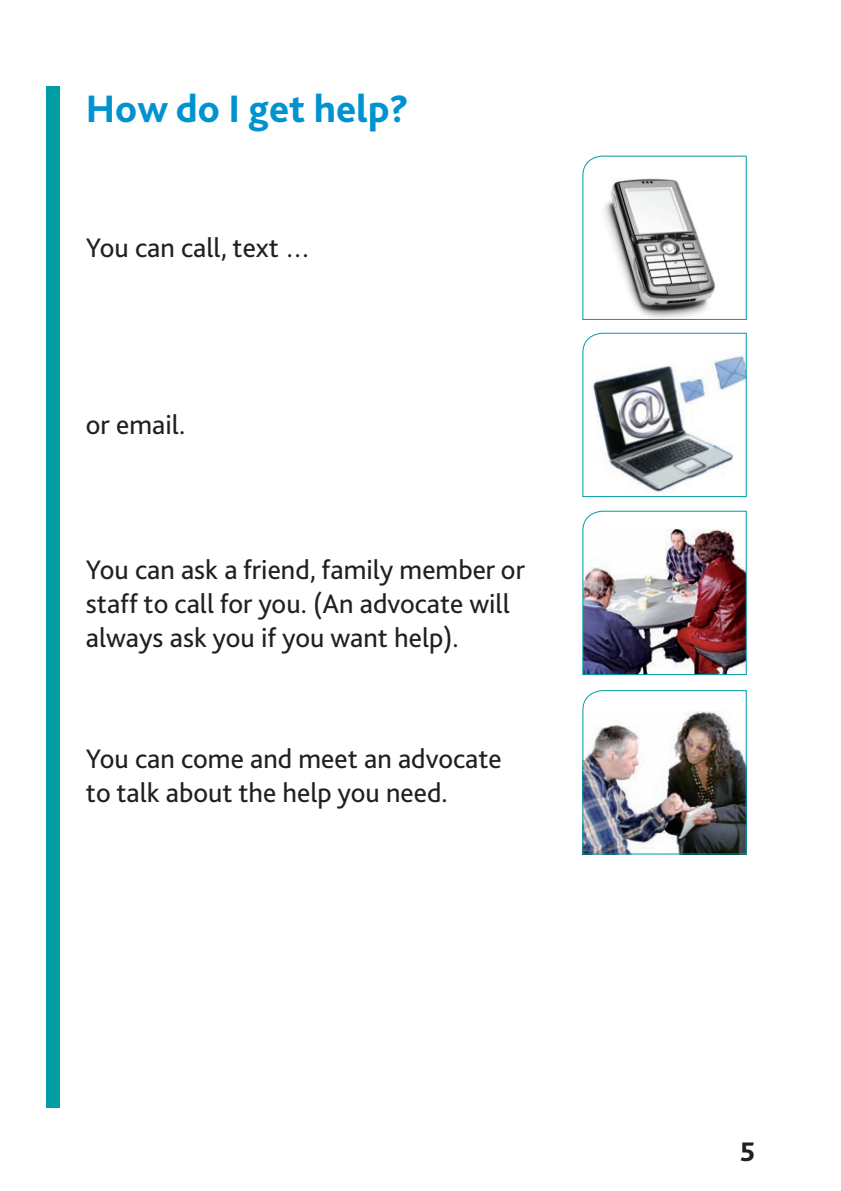
<style>
.page{position:relative;width:841px;height:1191px;background:#fff}
.page>*{position:absolute;margin:0;border:0;box-sizing:border-box;transform-origin:0 0}
.t1{font:800 40px "Bliss 2";color:#0093d0}
.t2{font:28px/33.6px "Bliss 2";color:#231f20}
.t3{font:800 28px "Bliss 2";color:#231f20}
</style>
<div class="page">
<div style="left:46px;top:86px;width:13px;height:1020px;background:#009da5"></div>
<svg style="left:582px;top:155px;width:165px;height:165px"></svg>
<svg style="left:582px;top:332px;width:165px;height:165px"></svg>
<img style="left:582px;top:510px;width:165px;height:165px">
<img style="left:582px;top:690px;width:165px;height:164px">
<h1 class="t1" style="left:86px;top:84px;width:325px">How do I get help?</h1>
<p class="t2" style="left:86px;top:230px;width:226px">You can call, text …</p>
<p class="t2" style="left:86px;top:407px;width:101px">or email.</p>
<p class="t2" style="left:86px;top:552px;width:440px">You can ask a friend, family member or staff to call for you. (An advocate will always ask you if you want help).</p>
<p class="t2" style="left:86px;top:741px;width:417px">You can come and meet an advocate to talk about the help you need.</p>
<p class="t3" style="left:740px;top:1133px;width:17px">5</p>
</div>
